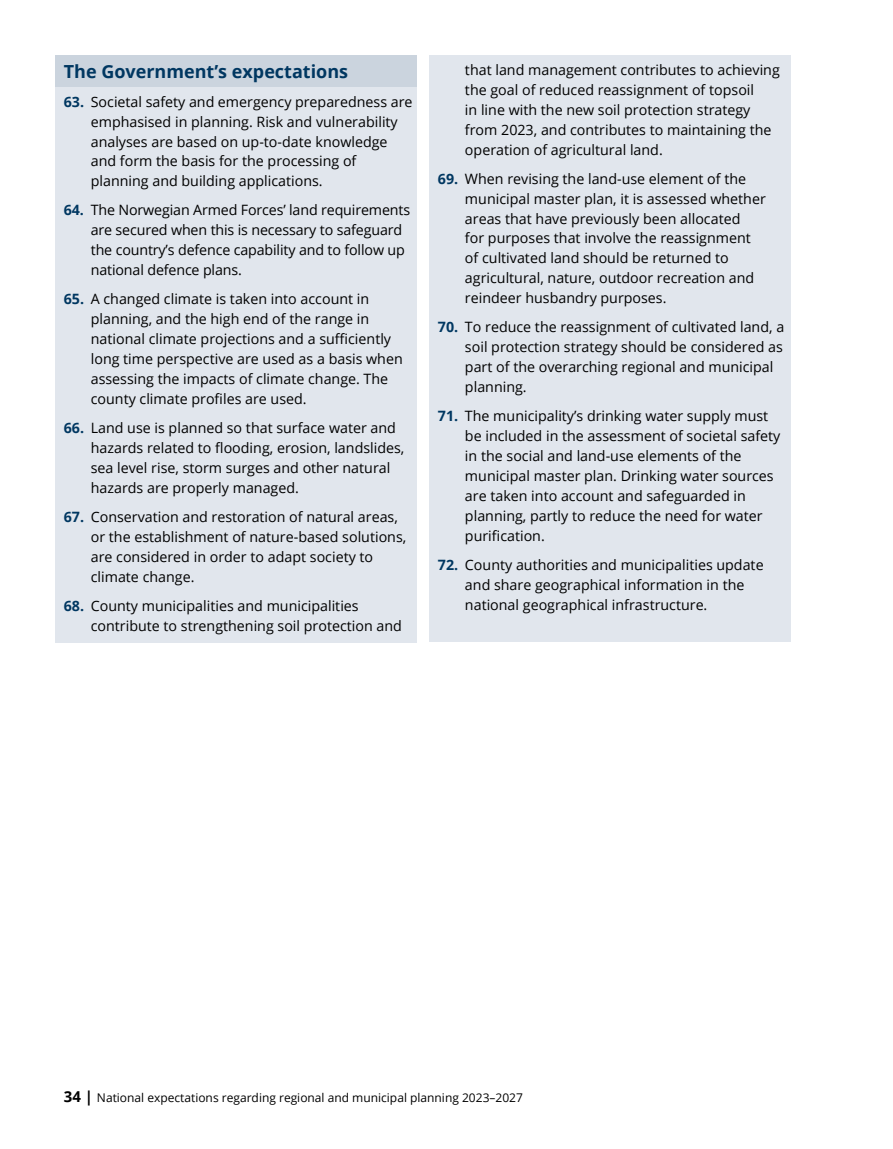
<style>
.page{position:relative;width:893px;height:1149px;background:#fff}
.page>*{position:absolute;margin:0;border:0;box-sizing:border-box;transform-origin:0 0}
.t1{font:700 18px "Open Sans";color:#003761}
.t2{font:14.25px/20px "Open Sans";color:#000}
.t3{font:12px "Open Sans";color:#000}
.s1{font-weight:700;color:#003761}
.s2{font-weight:700;font-size:15px}
</style>
<div class="page">
<div style="left:55px;top:55px;width:362px;height:35px;background:#cbd4de"></div>
<div style="left:55px;top:87px;width:362px;height:111px;background:#e1e6ed"></div>
<div style="left:55px;top:196px;width:362px;height:91px;background:#e1e6ed"></div>
<div style="left:55px;top:285px;width:362px;height:131px;background:#e1e6ed"></div>
<div style="left:55px;top:413px;width:362px;height:92px;background:#e1e6ed"></div>
<div style="left:55px;top:502px;width:362px;height:91px;background:#e1e6ed"></div>
<div style="left:55px;top:591px;width:362px;height:51px;background:#e1e6ed"></div>
<div style="left:429px;top:55px;width:362px;height:111px;background:#e1e6ed"></div>
<div style="left:429px;top:164px;width:362px;height:151px;background:#e1e6ed"></div>
<div style="left:429px;top:313px;width:362px;height:91px;background:#e1e6ed"></div>
<div style="left:429px;top:401px;width:362px;height:152px;background:#e1e6ed"></div>
<div style="left:429px;top:550px;width:362px;height:91px;background:#e1e6ed"></div>
<p class="t1" style="left:64px;top:58px;width:286px">The Government’s expectations</p>
<p class="t2" style="left:91px;top:91px;width:323px;text-indent:-27px"><span class="s1">63.</span> Societal safety and emergency preparedness are emphasised in planning. Risk and vulnerability analyses are based on up-to-date knowledge and form the basis for the processing of planning and building applications.</p>
<p class="t2" style="left:91px;top:200px;width:321px;text-indent:-27px"><span class="s1">64.</span> The Norwegian Armed Forces’ land requirements are secured when this is necessary to safeguard the country’s defence capability and to follow up national defence plans.</p>
<p class="t2" style="left:91px;top:289px;width:314px;text-indent:-27px"><span class="s1">65.</span> A changed climate is taken into account in planning, and the high end of the range in national climate projections and a sufficiently long time perspective are used as a basis when assessing the impacts of climate change. The county climate profiles are used.</p>
<p class="t2" style="left:91px;top:417px;width:315px;text-indent:-27px"><span class="s1">66.</span> Land use is planned so that surface water and hazards related to flooding, erosion, landslides, sea level rise, storm surges and other natural hazards are properly managed.</p>
<p class="t2" style="left:91px;top:506px;width:317px;text-indent:-27px"><span class="s1">67.</span> Conservation and restoration of natural areas, or the establishment of nature-based solutions, are considered in order to adapt society to climate change.</p>
<p class="t2" style="left:91px;top:595px;width:313px;text-indent:-27px"><span class="s1">68.</span> County municipalities and municipalities contribute to strengthening soil protection and</p>
<p class="t2" style="left:465px;top:59px;width:316px">that land management contributes to achieving the goal of reduced reassignment of topsoil<br>in line with the new soil protection strategy from 2023, and contributes to maintaining the operation of agricultural land.</p>
<p class="t2" style="left:465px;top:168px;width:302px;text-indent:-27px"><span class="s1">69.</span> When revising the land-use element of the municipal master plan, it is assessed whether areas that have previously been allocated<br>for purposes that involve the reassignment of cultivated land should be returned to agricultural, nature, outdoor recreation and reindeer husbandry purposes.</p>
<p class="t2" style="left:465px;top:317px;width:321px;text-indent:-27px"><span class="s1">70.</span> To reduce the reassignment of cultivated land, a soil protection strategy should be considered as part of the overarching regional and municipal planning.</p>
<p class="t2" style="left:465px;top:405px;width:317px;text-indent:-27px"><span class="s1">71.</span> The municipality’s drinking water supply must be included in the assessment of societal safety in the social and land-use elements of the municipal master plan. Drinking water sources are taken into account and safeguarded in planning, partly to reduce the need for water purification.</p>
<p class="t2" style="left:465px;top:554px;width:300px;text-indent:-27px"><span class="s1">72.</span> County authorities and municipalities update and share geographical information in the national geographical infrastructure.</p>
<p class="t3" style="left:64px;top:1088px;width:461px"><span class="s2">34 |</span> National expectations regarding regional and municipal planning 2023–2027</p>
</div>
